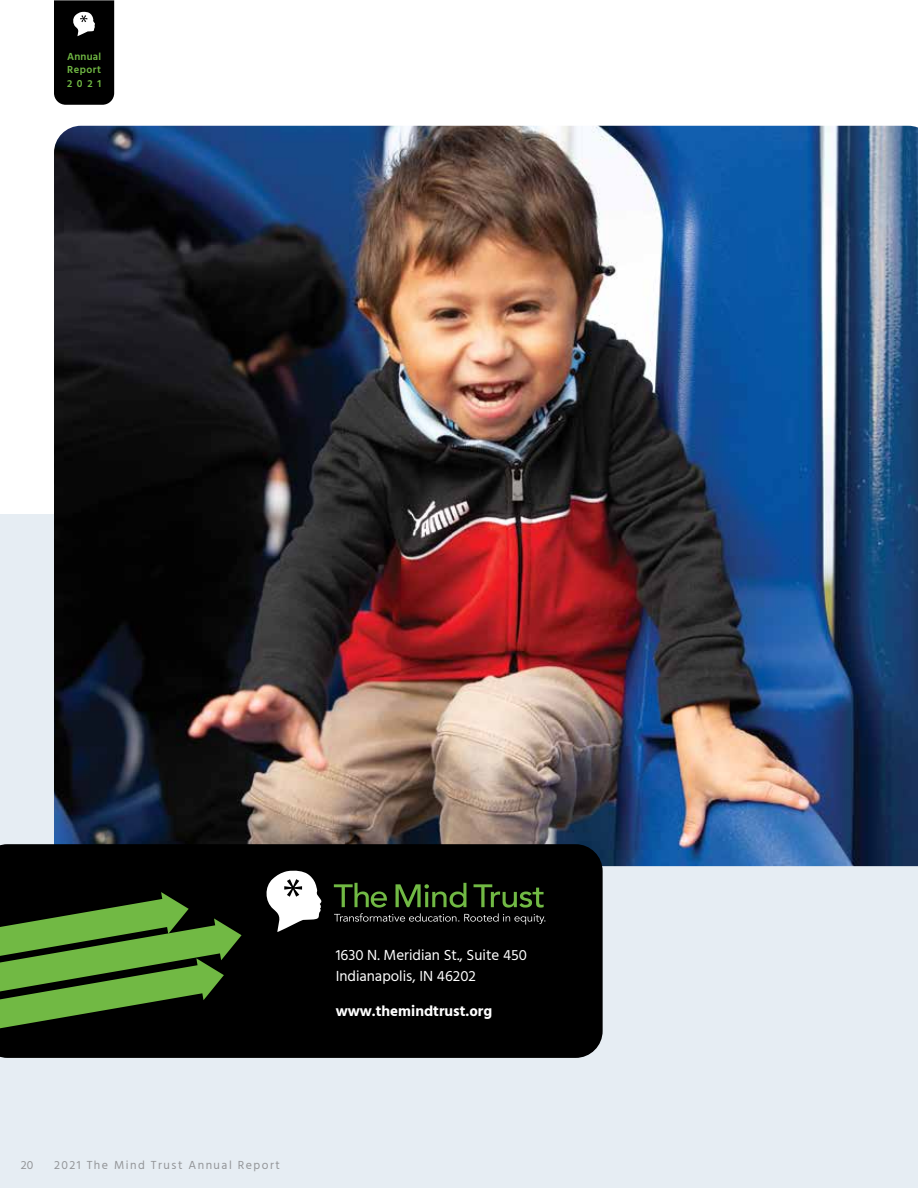
<style>
.page{position:relative;width:918px;height:1188px;background:#fff}
.page>*{position:absolute;margin:0;border:0;box-sizing:border-box;transform-origin:0 0}
.t1{font:15px/21px "Hind";color:#fff}
.t2{font:700 15px "Hind";color:#fff}
.t3{font:12px "Hind";letter-spacing:.125em;color:#939598}
.t4{font:600 10.5px/13.5px "Hind";letter-spacing:.05em;color:#71b944;text-align:justify}
</style>
<div class="page">
<div style="left:0;top:515px;width:918px;height:673px;background:#e6edf3"></div>
<img style="left:54px;top:126px;width:864px;height:740px">
<svg style="left:54px;top:0;width:60px;height:105px;background:#111"></svg>
<div style="left:0;top:844px;width:603px;height:214px;background:#000"></div>
<svg style="left:0;top:892px;width:242px;height:166px;background:#33541f"></svg>
<svg style="left:334px;top:883px;width:211px;height:42px;background:#1d2a16"></svg>
<svg style="left:264px;top:870px;width:58px;height:62px;background:#9b9b9b"></svg>
<p class="t4" style="left:67px;top:50px;width:36px">Annual Report 2021</p>
<p class="t1" style="left:336px;top:945px;width:193px">1630 N. Meridian St., Suite 450<br>Indianapolis, IN 46202</p>
<p class="t2" style="left:336px;top:1002px;width:158px">www.themindtrust.org</p>
<p class="t3" style="left:21px;top:1157px;width:14px">20</p>
<p class="t3" style="left:54px;top:1157px;width:227px">2021 The Mind Trust Annual Report</p>
</div>
